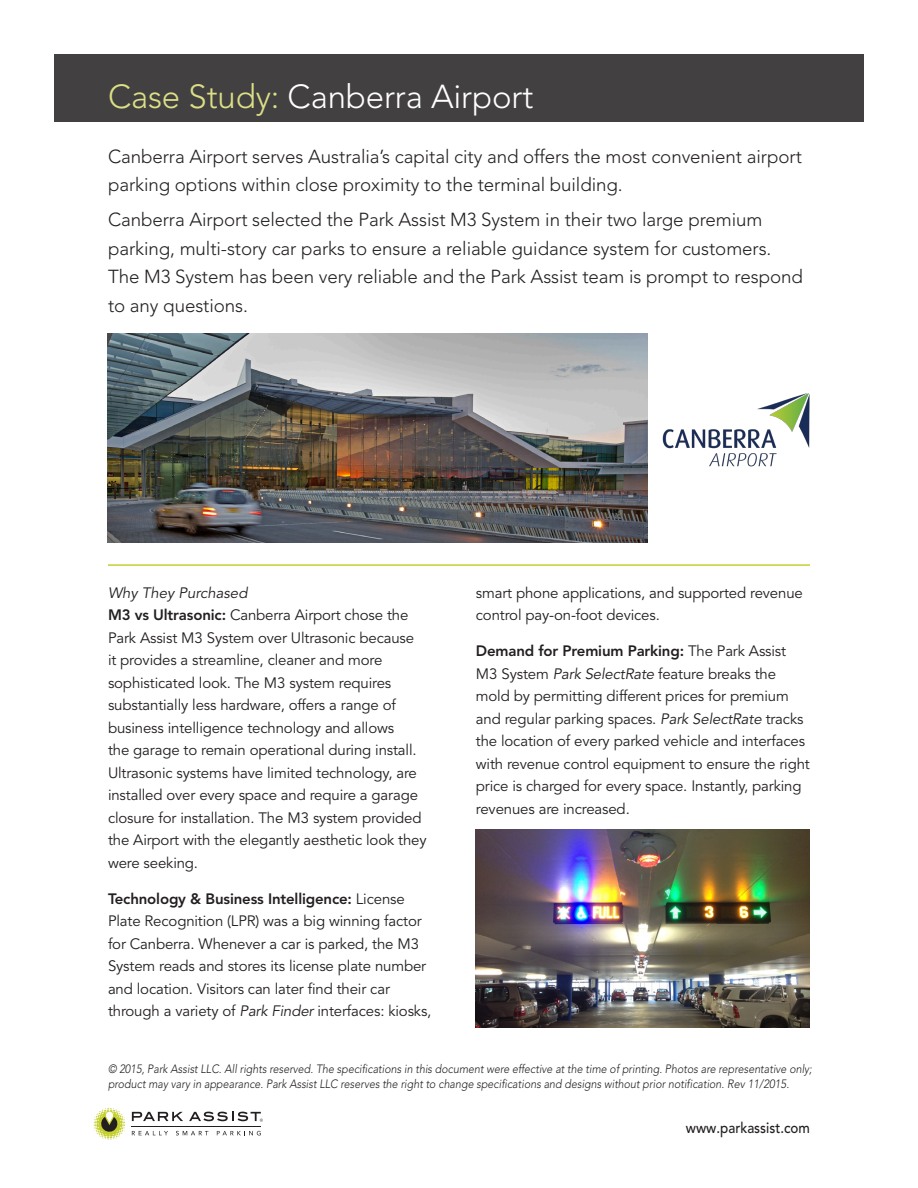
<style>
.page{position:relative;width:918px;height:1188px;background:#fff}
.page>*{position:absolute;margin:0;border:0;box-sizing:border-box;transform-origin:0 0}
.CaseStudy-sheet-head{font:300 33px "Avenir LT Std";letter-spacing:-.005em;color:#fff}
.CaseStudy-sheet-intr{font:300 18.75px/28.5px "Avenir LT Std";letter-spacing:-.005em;color:#231f20}
.CaseStudy-sheet_p{font:15px/22.5px "Avenir LT Std";letter-spacing:-.01em;color:#231f20}
.t1{font:500 15px "Avenir LT Std";color:#231f20;scale:.89 1}
.CaseStudy-sheet_p-2{font:italic 15px "Avenir LT Std";color:#231f20}
.footnote_footer{font:italic 300 12px/15px "Avenir LT Std";color:#231f20;scale:.89 1}
.s1{color:#dbdf85}
.s2{font-weight:800}
.s3{font-style:italic}
</style>
<div class="page">
<svg style="left:94px;top:1108px;width:31px;height:31px"></svg>
<hr style="left:132px;top:1126px;width:129px;height:1px;background:#231f20">
<svg style="left:132px;top:1112px;width:51px;height:9px"></svg>
<svg style="left:189px;top:1112px;width:74px;height:10px"></svg>
<svg style="left:132px;top:1131px;width:36px;height:4px"></svg>
<svg style="left:176px;top:1131px;width:32px;height:4px"></svg>
<svg style="left:217px;top:1131px;width:44px;height:4px"></svg>
<div style="left:54px;top:54px;width:810px;height:68px;background:#424041"></div>
<img style="left:476px;top:829px;width:334px;height:198px">
<hr style="left:108px;top:564px;width:702px;height:2px;background:#c5d02e">
<img style="left:108px;top:334px;width:540px;height:209px">
<img style="left:662px;top:393px;width:148px;height:74px">
<p class="CaseStudy-sheet-head" style="left:108px;top:77px;width:427px"><span class="s1">Case Study:</span> Canberra Airport</p>
<p class="CaseStudy-sheet-intr" style="left:108px;top:142px;width:695px">Canberra Airport serves Australia’s capital city and offers the most convenient airport parking options within close proximity to the terminal building.</p>
<p class="CaseStudy-sheet-intr" style="left:108px;top:206px;width:696px">Canberra Airport selected the Park Assist M3 System in their two large premium parking, multi-story car parks to ensure a reliable guidance system for customers.<br>The M3 System has been very reliable and the Park Assist team is prompt to respond to any questions.</p>
<p class="CaseStudy-sheet_p-2" style="left:108px;top:584px;width:141px">Why They Purchased</p>
<p class="CaseStudy-sheet_p" style="left:108px;top:604px;width:320px"><span class="s2">M3 vs Ultrasonic:</span> Canberra Airport chose the Park Assist M3 System over Ultrasonic because<br>it provides a streamline, cleaner and more sophisticated look. The M3 system requires substantially less hardware, offers a range of business intelligence technology and allows<br>the garage to remain operational during install.<br>Ultrasonic systems have limited technology, are installed over every space and require a garage closure for installation. The M3 system provided the Airport with the elegantly aesthetic look they were seeking.</p>
<p class="CaseStudy-sheet_p" style="left:108px;top:888px;width:325px"><span class="s2">Technology &amp; Business Intelligence:</span> License Plate Recognition (LPR) was a big winning factor for Canberra. Whenever a car is parked, the M3<br>System reads and stores its license plate number and location. Visitors can later find their car through a variety of <span class="s3">Park Finder</span> interfaces: kiosks,</p>
<p class="CaseStudy-sheet_p" style="left:476px;top:582px;width:328px">smart phone applications, and supported revenue control pay-on-foot devices.</p>
<p class="CaseStudy-sheet_p" style="left:476px;top:640px;width:335px"><span class="s2">Demand for Premium Parking:</span> The Park Assist M3 System <span class="s3">Park SelectRate</span> feature breaks the mold by permitting different prices for premium and regular parking spaces. <span class="s3">Park SelectRate</span> tracks the location of every parked vehicle and interfaces with revenue control equipment to ensure the right price is charged for every space. Instantly, parking revenues are increased.</p>
<p class="footnote_footer" style="left:108px;top:1062px;width:793px">© 2015, Park Assist LLC. All rights reserved. The specifications in this document were effective at the time of printing. Photos are representative only; product may vary in appearance. Park Assist LLC reserves the right to change specifications and designs without prior notification. Rev 11/2015.</p>
<p class="t1" style="left:686px;top:1119px;width:141px">www.parkassist.com</p>
</div>
